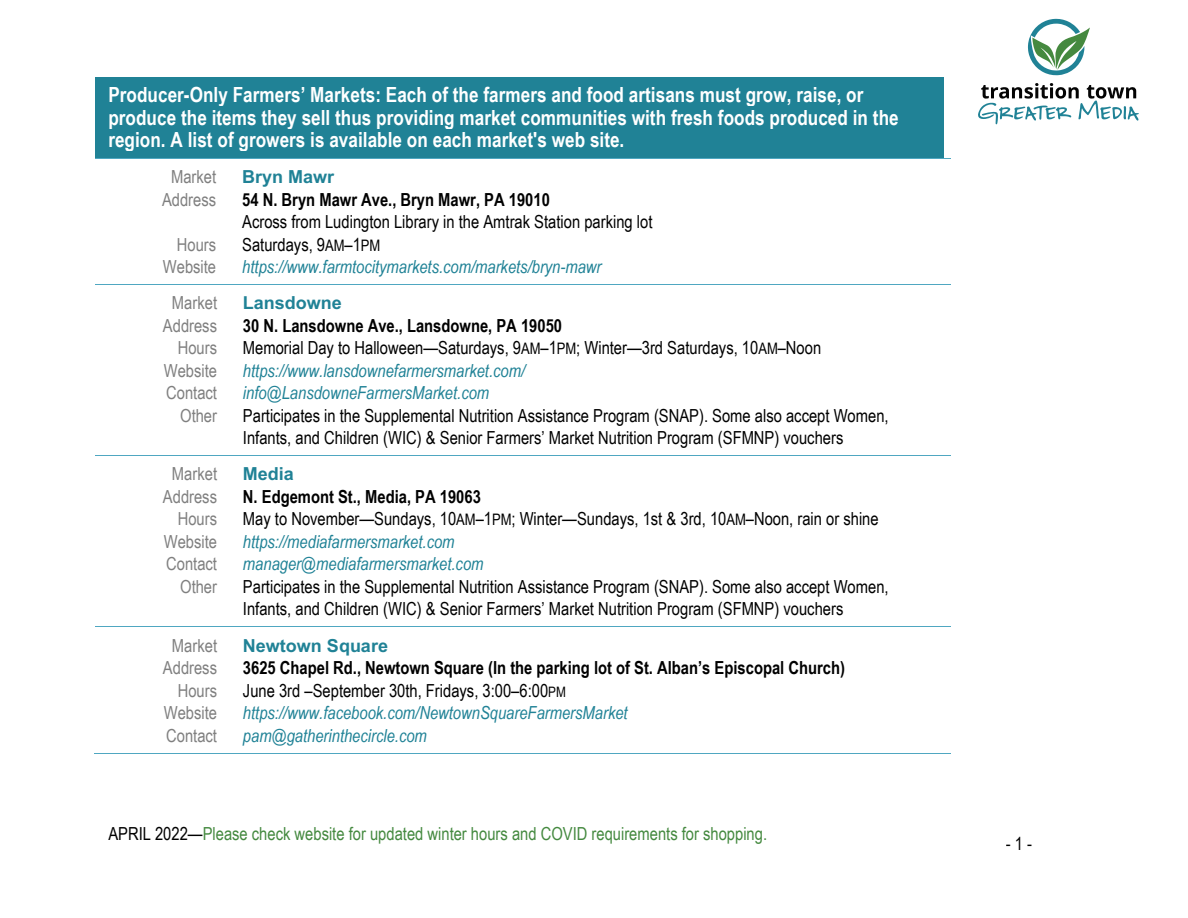
<style>
.page{position:relative;width:1188px;height:918px;background:#fff}
.page>*{position:absolute;margin:0;border:0;box-sizing:border-box;transform-origin:0 0}
.t1{font:700 20.85px/22.5px "Arial Narrow";letter-spacing:.005em;color:#fff}
.t2{font:18px/22.5px "Arial Narrow";color:#000}
.t3{font:italic 18px/22.5px "Arial Narrow";color:#208296}
.t4{font:18px/22.5px "Arial Narrow";color:#7f7f7f;text-align:right}
.t5{font:18px "Arial Narrow";color:#44893f}
.t6{font:700 18px "Arial";color:#208296}
.t7{font:700 18px "Arial Narrow";color:#000}
.s1{font-size:15.9px}
.s2{font-style:italic;color:#208296}
.s3{font-weight:700;font-style:normal;color:#000}
.s4{font-style:normal;color:#000}
.s5{font-style:normal;font-size:15.9px;color:#000}
.s6{font-weight:700}
.s7{font-style:normal;font-size:14.4px;color:#000}
.s8{color:#000}
</style>
<div class="page">
<svg style="left:978px;top:83px;width:161px;height:41px"></svg>
<svg style="left:1028px;top:19px;width:62px;height:57px"></svg>
<div style="left:95px;top:78px;width:849px;height:80px;background:#208296"></div>
<hr style="left:95px;top:77px;width:849px;height:1px;background:#4fa7c1">
<hr style="left:95px;top:158px;width:134px;height:1px;background:#4fa7c1">
<hr style="left:230px;top:158px;width:714px;height:1px;background:#4fa7c1">
<hr style="left:95px;top:284px;width:134px;height:1px;background:#4fa7c1">
<hr style="left:231px;top:284px;width:719px;height:1px;background:#4fa7c1">
<hr style="left:95px;top:455px;width:135px;height:1px;background:#4fa7c1">
<hr style="left:231px;top:455px;width:719px;height:1px;background:#4fa7c1">
<hr style="left:95px;top:626px;width:135px;height:1px;background:#4fa7c1">
<hr style="left:231px;top:626px;width:719px;height:1px;background:#4fa7c1">
<hr style="left:94px;top:753px;width:136px;height:1px;background:#4fa7c1">
<hr style="left:230px;top:753px;width:720px;height:1px;background:#4fa7c1">
<p class="t1" style="left:108px;top:83px;width:792px">Producer-Only Farmers’ Markets: Each of the farmers and food artisans must grow, raise, or produce the items they sell thus providing market communities with fresh foods produced in the region. A list of growers is available on each market's web site.</p>
<p class="t4" style="left:162px;top:166px;width:56px;text-align:center">Market<br>Address</p>
<p class="t4" style="left:163px;top:233px;width:55px">Hours<br>Website</p>
<p class="t6" style="left:242px;top:167px;width:94px">Bryn Mawr</p>
<p class="t7" style="left:242px;top:189px;width:309px">54 N. Bryn Mawr Ave., Bryn Mawr, PA 19010</p>
<p class="t2" style="left:242px;top:210px;width:412px">Across from Ludington Library in the Amtrak Station parking lot<br>Saturdays, 9<span class="s1">AM</span>–1<span class="s1">PM </span><span class="s2">https://www.farmtocitymarkets.com/markets/bryn-mawr</span></p>
<p class="t4" style="left:163px;top:291px;width:56px">Market<br>Address<br>Hours<br>Website<br>Contact<br>Other</p>
<p class="t6" style="left:243px;top:293px;width:100px">Lansdowne</p>
<p class="t3" style="left:243px;top:314px;width:580px"><span class="s3">30 N. Lansdowne Ave., Lansdowne, PA 19050<br></span><span class="s4">Memorial Day to Halloween—Saturdays, 9</span><span class="s5">AM</span><span class="s4">–1</span><span class="s5">PM</span><span class="s4">; Winter—3rd Saturdays, 10</span><span class="s5">AM</span><span class="s4">–Noon </span>https://www.lansdownefarmersmarket.com/<br>info@LansdowneFarmersMarket.com</p>
<p class="t2" style="left:243px;top:404px;width:647px">Participates in the Supplemental Nutrition Assistance Program (SNAP). Some also accept Women,<br>Infants, and Children (WIC) &amp; Senior Farmers’ Market Nutrition Program (SFMNP) vouchers</p>
<p class="t4" style="left:163px;top:462px;width:56px">Market<br>Address<br>Hours<br>Website<br>Contact<br>Other</p>
<p class="t6" style="left:243px;top:464px;width:53px">Media</p>
<p class="t2" style="left:243px;top:485px;width:637px"><span class="s6">N. Edgemont St., Media, PA 19063<br></span>May to November—Sundays, 10<span class="s1">AM</span>–1<span class="s1">PM</span>; Winter—Sundays, 1st &amp; 3rd, 10<span class="s1">AM</span>–Noon, rain or shine <span class="s2">https://mediafarmersmarket.com<br>manager@mediafarmersmarket.com</span></p>
<p class="t2" style="left:243px;top:575px;width:647px">Participates in the Supplemental Nutrition Assistance Program (SNAP). Some also accept Women,<br>Infants, and Children (WIC) &amp; Senior Farmers’ Market Nutrition Program (SFMNP) vouchers</p>
<p class="t4" style="left:163px;top:634px;width:56px">Market<br>Address<br>Hours<br>Website<br>Contact</p>
<p class="t6" style="left:243px;top:635px;width:147px">Newtown Square</p>
<p class="t3" style="left:243px;top:656px;width:604px"><span class="s3">3625 Chapel Rd., Newtown Square (In the parking lot of St. Alban’s Episcopal Church)<br></span><span class="s4">June 3rd –September 30th, Fridays, 3:00–6:00</span><span class="s7">PM </span>https://www.facebook.com/NewtownSquareFarmersMarket<br>pam@gatherinthecircle.com</p>
<p class="t5" style="left:108px;top:823px;width:660px"><span class="s8">APRIL 2022—</span>Please check website for updated winter hours and COVID requirements for shopping.</p>
<p class="t2" style="left:1006px;top:832px;width:28px">-1 -</p>
</div>
